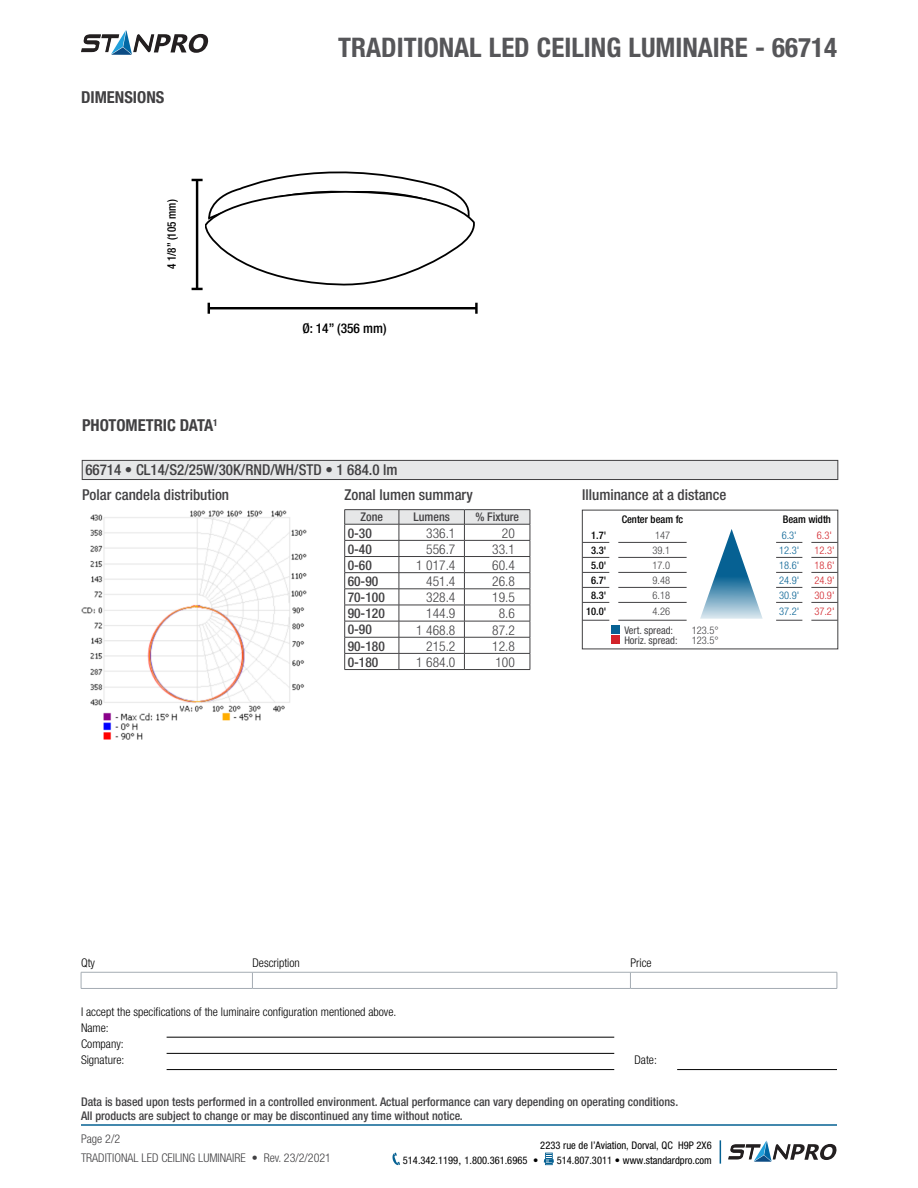
<style>
.page{position:relative;width:918px;height:1188px;background:#fff}
.page>*{position:absolute;margin:0;border:0;box-sizing:border-box;transform-origin:0 0}
.t1{font:700 condensed 27px "Helvetica Neue";color:#565659}
.t2{font:700 condensed 16.5px "Helvetica Neue";color:#414042}
.t3{font:500 condensed 15px "Helvetica Neue";color:#414042}
.t4{font:300 condensed 13.5px "Helvetica Neue";color:#414042}
.t5{font:500 condensed 13.5px "Helvetica Neue";color:#414042}
.t6{font:500 condensed 13.35px "Helvetica Neue";color:#000}
.t7{font:500 condensed 12px/13.5px "Helvetica Neue";color:#414042}
.t8{font:300 condensed 12px/16.2px "Helvetica Neue";color:#000}
.t9{font:300 condensed 12px "Helvetica Neue";color:#414042}
.t10{font:500 condensed 11.85px "Helvetica Neue";color:#000;scale:.94 1}
.t11{font:condensed 10.5px "Helvetica Neue";color:#000}
.t12{font:500 condensed 10.5px "Helvetica Neue";color:#000}
.t13{font:300 condensed 10.5px "Helvetica Neue";color:#414042}
.t14{font:300 condensed 10.5px "Helvetica Neue";color:#066193}
.t15{font:300 condensed 10.5px "Helvetica Neue";color:#d2232a}
.t16{font:condensed 10.5px "Helvetica Neue";color:#414042}
.s1{font-stretch:normal}
</style>
<div class="page">
<hr style="left:81px;top:1124px;width:756px;height:2px;background:#066193">
<svg style="left:392px;top:1153px;width:8px;height:12px"></svg>
<svg style="left:544px;top:1153px;width:10px;height:12px"></svg>
<svg style="left:720px;top:1140px;width:1px;height:24px"></svg>
<hr style="left:209px;top:307px;width:267px;height:2px;background:#000">
<svg style="left:208px;top:303px;width:2px;height:11px"></svg>
<svg style="left:475px;top:303px;width:3px;height:11px"></svg>
<svg style="left:192px;top:171px;width:283px;height:119px"></svg>
<hr style="left:345px;top:509px;width:54px;height:1px;background:#414042">
<hr style="left:399px;top:509px;width:65px;height:1px;background:#414042">
<hr style="left:464px;top:509px;width:66px;height:1px;background:#414042">
<hr style="left:399px;top:669px;width:65px;height:1px;background:#414042">
<hr style="left:464px;top:669px;width:66px;height:1px;background:#414042">
<svg style="left:344px;top:510px;width:187px;height:159px"></svg>
<hr style="left:345px;top:669px;width:54px;height:1px;background:#414042">
<div style="left:82px;top:460px;width:756px;height:20px;background:#e6e7e8"></div>
<div style="left:82px;top:460px;width:756px;height:20px;border:1px solid #414042"></div>
<hr style="left:618px;top:542px;width:69px;height:1px;background:#414042">
<hr style="left:618px;top:557px;width:69px;height:1px;background:#414042">
<hr style="left:618px;top:572px;width:69px;height:1px;background:#414042">
<hr style="left:618px;top:587px;width:69px;height:1px;background:#414042">
<hr style="left:618px;top:602px;width:69px;height:1px;background:#414042">
<hr style="left:618px;top:620px;width:69px;height:1px;background:#414042">
<svg style="left:584px;top:620px;width:25px;height:1px"></svg>
<svg style="left:584px;top:542px;width:25px;height:1px"></svg>
<svg style="left:584px;top:557px;width:25px;height:1px"></svg>
<svg style="left:584px;top:572px;width:25px;height:1px"></svg>
<svg style="left:584px;top:587px;width:25px;height:1px"></svg>
<svg style="left:584px;top:602px;width:25px;height:1px"></svg>
<svg style="left:655px;top:529px;width:181px;height:92px"></svg>
<div style="left:611px;top:625px;width:9px;height:9px;background:#066193"></div>
<div style="left:611px;top:635px;width:9px;height:9px;background:#d2232a"></div>
<img style="left:81px;top:510px;width:226px;height:230px">
<hr style="left:252px;top:988px;width:378px;height:1px;background:#a4acb3">
<hr style="left:630px;top:988px;width:207px;height:1px;background:#a4acb3">
<svg style="left:81px;top:972px;width:757px;height:16px"></svg>
<hr style="left:81px;top:988px;width:171px;height:1px;background:#a4acb3">
<hr style="left:167px;top:1037px;width:447px;height:1px;background:#000">
<hr style="left:167px;top:1053px;width:447px;height:1px;background:#000">
<hr style="left:167px;top:1069px;width:447px;height:1px;background:#000">
<hr style="left:677px;top:1069px;width:160px;height:1px;background:#000">
<svg style="left:81px;top:30px;width:127px;height:25px"></svg>
<svg style="left:728px;top:1141px;width:109px;height:21px"></svg>
<h2 class="t2" style="left:81px;top:87px;width:85px">DIMENSIONS</h2>
<p class="t10" style="left:165px;top:269px;width:76px;rotate:-90deg">4 1/8” (105 mm)</p>
<h2 class="t2" style="left:82px;top:416px;width:137px">PHOTOMETRIC DATA<sup>1</sup></h2>
<h1 class="t1" style="left:338px;top:31px;width:500px">TRADITIONAL LED CEILING LUMINAIRE - 66714</h1>
<p class="t6" style="left:302px;top:321px;width:86px">Ø: 14” (356 mm)</p>
<p class="t3" style="left:85px;top:461px;width:314px">66714 • CL14/S2/25W/30K/RND/WH/STD • 1 684.0 lm</p>
<p class="t3" style="left:82px;top:486px;width:149px">Polar candela distribution</p>
<p class="t3" style="left:345px;top:486px;width:130px">Zonal lumen summary</p>
<p class="t3" style="left:582px;top:486px;width:146px">Illuminance at a distance</p>
<p class="t7" style="left:361px;top:510px;width:24px">Zone</p>
<p class="t7" style="left:413px;top:510px;width:38px">Lumens</p>
<p class="t7" style="left:475px;top:510px;width:45px">% Fixture</p>
<p class="t5" style="left:348px;top:525px;width:26px">0-30</p>
<p class="t4" style="left:426px;top:525px;width:31px">336.1</p>
<p class="t4" style="left:502px;top:525px;width:14px">20</p>
<p class="t5" style="left:348px;top:541px;width:26px">0-40</p>
<p class="t4" style="left:426px;top:541px;width:31px">556.7</p>
<p class="t4" style="left:492px;top:541px;width:24px">33.1</p>
<p class="t5" style="left:348px;top:557px;width:26px">0-60</p>
<p class="t4" style="left:416px;top:557px;width:41px">1 017.4</p>
<p class="t4" style="left:492px;top:557px;width:24px">60.4</p>
<p class="t5" style="left:348px;top:573px;width:32px">60-90</p>
<p class="t4" style="left:426px;top:574px;width:31px">451.4</p>
<p class="t4" style="left:492px;top:574px;width:24px">26.8</p>
<p class="t5" style="left:348px;top:589px;width:39px">70-100</p>
<p class="t4" style="left:426px;top:590px;width:31px">328.4</p>
<p class="t4" style="left:492px;top:590px;width:24px">19.5</p>
<p class="t5" style="left:348px;top:605px;width:39px">90-120</p>
<p class="t4" style="left:426px;top:606px;width:31px">144.9</p>
<p class="t4" style="left:499px;top:606px;width:18px">8.6</p>
<p class="t5" style="left:348px;top:622px;width:26px">0-90</p>
<p class="t4" style="left:416px;top:622px;width:41px">1 468.8</p>
<p class="t4" style="left:492px;top:622px;width:24px">87.2</p>
<p class="t5" style="left:348px;top:638px;width:39px">90-180</p>
<p class="t4" style="left:426px;top:638px;width:31px">215.2</p>
<p class="t4" style="left:492px;top:638px;width:24px">12.8</p>
<p class="t5" style="left:348px;top:654px;width:32px">0-180</p>
<p class="t4" style="left:416px;top:654px;width:41px">1 684.0</p>
<p class="t4" style="left:496px;top:654px;width:21px">100</p>
<p class="t12" style="left:622px;top:513px;width:63px">Center beam fc</p>
<p class="t12" style="left:783px;top:513px;width:50px">Beam width</p>
<p class="t12" style="left:591px;top:529px;width:17px">1.7'</p>
<p class="t13" style="left:655px;top:529px;width:17px">147</p>
<p class="t14" style="left:782px;top:529px;width:17px">6.3'</p>
<p class="t15" style="left:817px;top:529px;width:17px">6.3'</p>
<p class="t12" style="left:591px;top:544px;width:17px">3.3'</p>
<p class="t13" style="left:652px;top:544px;width:19px">39.1</p>
<p class="t14" style="left:779px;top:544px;width:22px">12.3'</p>
<p class="t15" style="left:814px;top:544px;width:22px">12.3'</p>
<p class="t12" style="left:591px;top:559px;width:17px">5.0'</p>
<p class="t13" style="left:652px;top:559px;width:19px">17.0</p>
<p class="t14" style="left:779px;top:559px;width:22px">18.6'</p>
<p class="t15" style="left:814px;top:559px;width:22px">18.6'</p>
<p class="t12" style="left:591px;top:574px;width:17px">6.7'</p>
<p class="t13" style="left:652px;top:574px;width:19px">9.48</p>
<p class="t14" style="left:779px;top:574px;width:22px">24.9'</p>
<p class="t15" style="left:814px;top:574px;width:22px">24.9'</p>
<p class="t12" style="left:591px;top:589px;width:17px">8.3'</p>
<p class="t13" style="left:652px;top:589px;width:19px">6.18</p>
<p class="t14" style="left:779px;top:589px;width:22px">30.9'</p>
<p class="t15" style="left:814px;top:589px;width:22px">30.9'</p>
<p class="t12" style="left:586px;top:605px;width:22px">10.0'</p>
<p class="t13" style="left:652px;top:605px;width:19px">4.26</p>
<p class="t14" style="left:779px;top:605px;width:22px">37.2'</p>
<p class="t15" style="left:814px;top:605px;width:22px">37.2'</p>
<p class="t16" style="left:624px;top:624px;width:50px">Vert. spread:</p>
<p class="t13" style="left:692px;top:624px;width:28px">123.5°</p>
<p class="t16" style="left:624px;top:634px;width:55px">Horiz. spread:</p>
<p class="t13" style="left:692px;top:634px;width:28px">123.5°</p>
<p class="t8" style="left:81px;top:955px;width:16px">Qty</p>
<p class="t8" style="left:252px;top:955px;width:49px">Description</p>
<p class="t8" style="left:630px;top:955px;width:23px">Price</p>
<p class="t8" style="left:81px;top:1003px;width:317px">I accept the specifications of the luminaire configuration mentioned above.<br>Name:<br>Company:<br>Signature:</p>
<p class="t8" style="left:634px;top:1052px;width:24px">Date:</p>
<p class="t7" style="left:81px;top:1095px;width:599px">Data is based upon tests performed in a controlled environment. Actual performance can vary depending on operating conditions.<br>All products are subject to change or may be discontinued any time without notice.</p>
<p class="t9" style="left:81px;top:1150px;width:251px">TRADITIONAL LED CEILING LUMINAIRE • Rev. 23/2/2021</p>
<p class="t9" style="left:81px;top:1132px;width:41px">Page 2/2</p>
<p class="t11" style="left:540px;top:1139px;width:173px">2233 rue de l’Aviation, Dorval, QC H9P 2X6</p>
<p class="t11" style="left:403px;top:1154px;width:137px">514.342.1199<span class="s1">,</span> 1.800.361.6965 •</p>
<p class="t11" style="left:557px;top:1154px;width:157px">514.807.3011 • www.standardpro.com</p>
</div>
